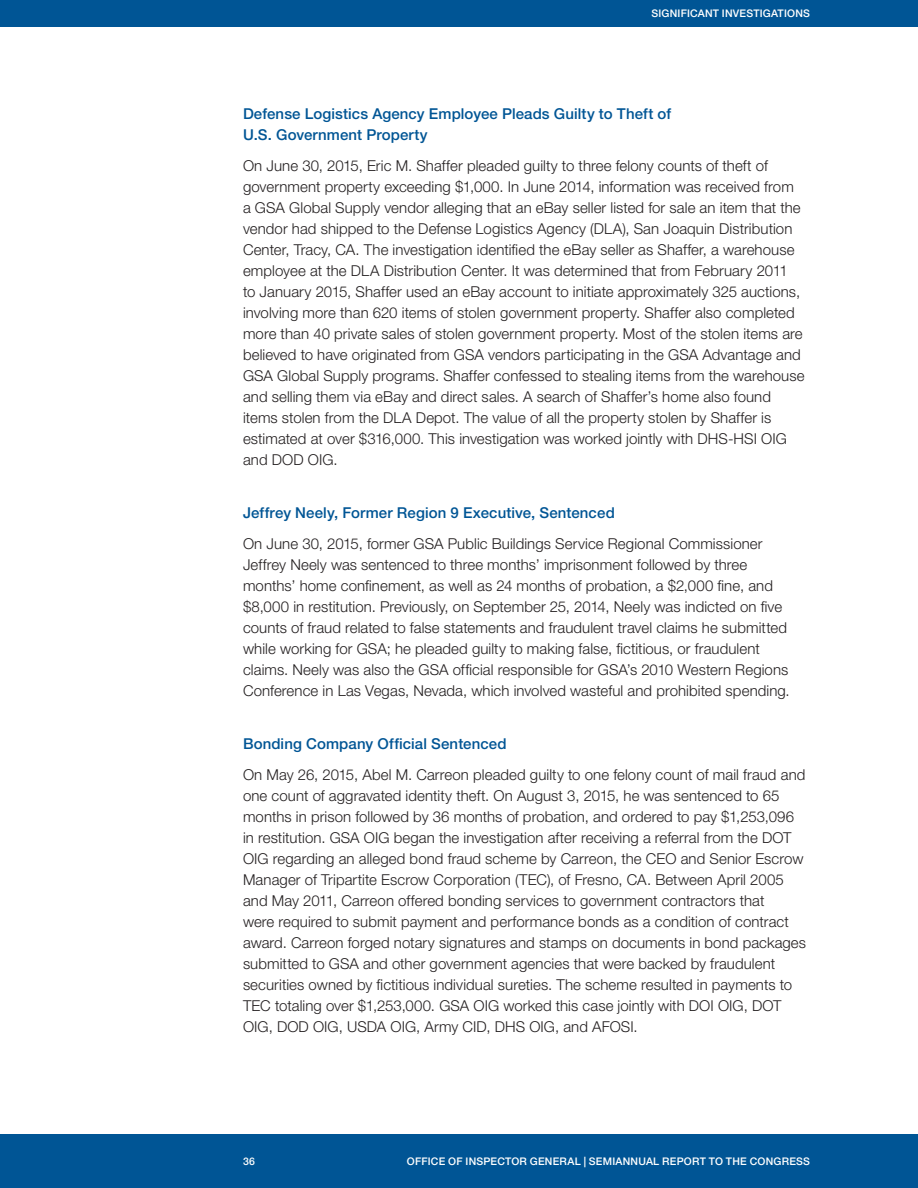
<style>
.page{position:relative;width:918px;height:1188px;background:#fff}
.page>*{position:absolute;margin:0;border:0;box-sizing:border-box;transform-origin:0 0}
._3_text{font:300 15px/21px "Helvetica Neue LT Std";letter-spacing:.005em;color:#231f20}
.Report_headline{font:500 15px/21px "Helvetica Neue LT Std";letter-spacing:.005em;color:#005595}
.t1{font:500 10.5px "Helvetica Neue LT Std";letter-spacing:.02em;color:#fff}
</style>
<div class="page">
<div style="left:0;top:0;width:918px;height:27px;background:#005595"></div>
<div style="left:0;top:1134px;width:918px;height:54px;background:#005595"></div>
<p class="t1" style="left:651px;top:7px;width:160px">SIGNIFICANT INVESTIGATIONS</p>
<p class="Report_headline" style="left:243px;top:103px;width:430px">Defense Logistics Agency Employee Pleads Guilty to Theft of<br>U.S. Government Property</p>
<p class="_3_text" style="left:243px;top:155px;width:563px">On June 30, 2015, Eric M. Shaffer pleaded guilty to three felony counts of theft of government property exceeding $1,000. In June 2014, information was received from a GSA Global Supply vendor alleging that an eBay seller listed for sale an item that the vendor had shipped to the Defense Logistics Agency (DLA), San Joaquin Distribution Center, Tracy, CA. The investigation identified the eBay seller as Shaffer, a warehouse employee at the DLA Distribution Center. It was determined that from February 2011<br>to January 2015, Shaffer used an eBay account to initiate approximately 325 auctions, involving more than 620 items of stolen government property. Shaffer also completed more than 40 private sales of stolen government property. Most of the stolen items are believed to have originated from GSA vendors participating in the GSA Advantage and GSA Global Supply programs. Shaffer confessed to stealing items from the warehouse and selling them via eBay and direct sales. A search of Shaffer’s home also found items stolen from the DLA Depot. The value of all the property stolen by Shaffer is estimated at over $316,000. This investigation was worked jointly with DHS-HSI OIG and DOD OIG.</p>
<p class="Report_headline" style="left:243px;top:502px;width:373px">Jeffrey Neely, Former Region 9 Executive, Sentenced</p>
<p class="_3_text" style="left:243px;top:533px;width:548px">On June 30, 2015, former GSA Public Buildings Service Regional Commissioner Jeffrey Neely was sentenced to three months’ imprisonment followed by three months’ home confinement, as well as 24 months of probation, a $2,000 fine, and $8,000 in restitution. Previously, on September 25, 2014, Neely was indicted on five counts of fraud related to false statements and fraudulent travel claims he submitted while working for GSA; he pleaded guilty to making false, fictitious, or fraudulent claims. Neely was also the GSA official responsible for GSA’s 2010 Western Regions Conference in Las Vegas, Nevada, which involved wasteful and prohibited spending.</p>
<p class="Report_headline" style="left:243px;top:733px;width:265px">Bonding Company Official Sentenced</p>
<p class="_3_text" style="left:243px;top:764px;width:565px">On May 26, 2015, Abel M. Carreon pleaded guilty to one felony count of mail fraud and one count of aggravated identity theft. On August 3, 2015, he was sentenced to 65 months in prison followed by 36 months of probation, and ordered to pay $1,253,096 in restitution. GSA OIG began the investigation after receiving a referral from the DOT OIG regarding an alleged bond fraud scheme by Carreon, the CEO and Senior Escrow Manager of Tripartite Escrow Corporation (TEC), of Fresno, CA. Between April 2005 and May 2011, Carreon offered bonding services to government contractors that<br>were required to submit payment and performance bonds as a condition of contract award. Carreon forged notary signatures and stamps on documents in bond packages submitted to GSA and other government agencies that were backed by fraudulent securities owned by fictitious individual sureties. The scheme resulted in payments to TEC totaling over $1,253,000. GSA OIG worked this case jointly with DOI OIG, DOT OIG, DOD OIG, USDA OIG, Army CID, DHS OIG, and AFOSI.</p>
<p class="t1" style="left:243px;top:1155px;width:13px">36</p>
<p class="t1" style="left:407px;top:1155px;width:196px">OFFICE OF INSPECTOR GENERAL | SEMI</p>
<p class="t1" style="left:616px;top:1155px;width:55px">ANNUAL REP</p>
<p class="t1" style="left:684px;top:1155px;width:128px">ORT TO THE CONGRESS</p>
</div>
